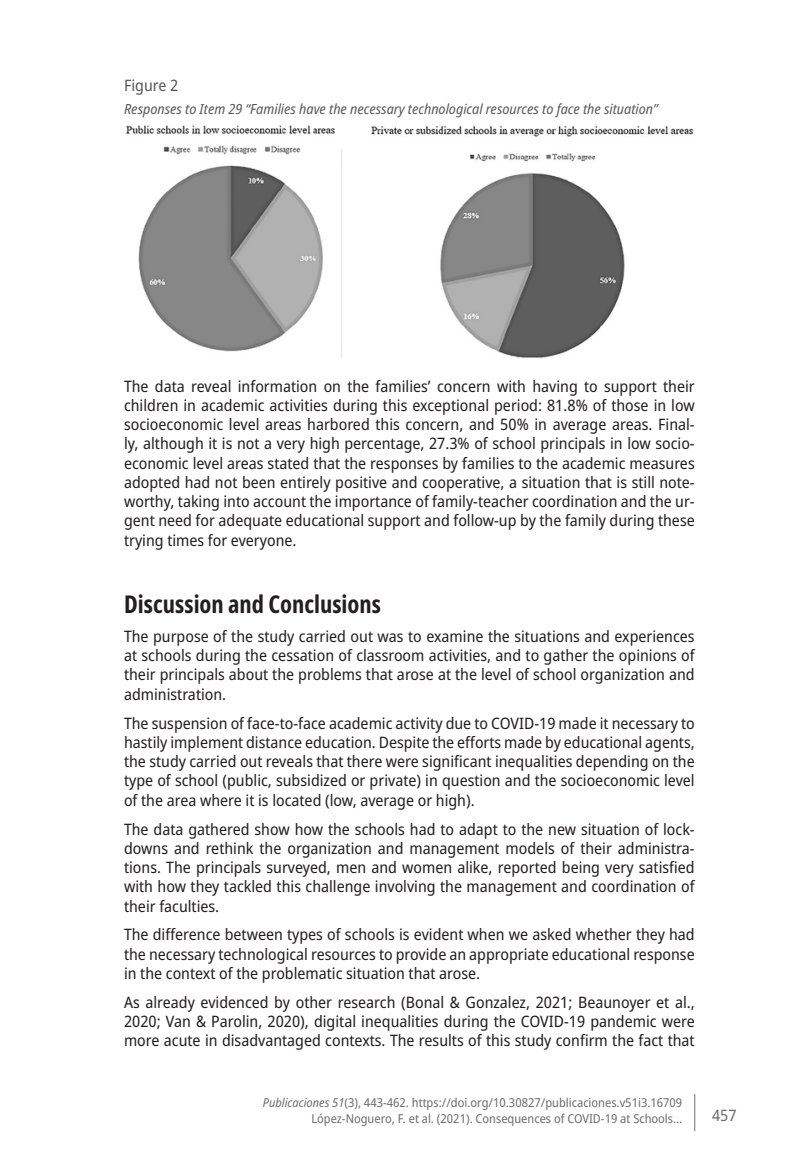
<style>
.page{position:relative;width:794px;height:1166px;background:#fff}
.page>*{position:absolute;margin:0;border:0;box-sizing:border-box;transform-origin:0 0}
.sps_tit_secc_1{font:700 extra-condensed 24.5px "Noto Sans";color:#231f20}
.t1{font:semi-condensed 15.75px/19.2px "Noto Sans";color:#231f20;text-align:justify}
.sps_figuras_num{font:semi-condensed 15.75px "Noto Sans";color:#57585a}
.t2{font:semi-condensed 15.75px "Noto Sans";color:#6c6d70}
.sps_figuras_titulo{font:italic semi-condensed 14px "Noto Sans";color:#57585a}
.t3{font:semi-condensed 12.25px/15.8px "Noto Sans";color:#6c6d70;text-align:right}
.s1{font-style:italic}
</style>
<div class="page">
<hr style="left:694px;top:1094px;width:1px;height:37px;background:#6c6d70">
<img style="left:125px;top:125px;width:569px;height:233px">
<p class="sps_figuras_num" style="left:124px;top:75px;width:56px">Figure 2</p>
<p class="sps_figuras_titulo" style="left:124px;top:99px;width:535px">Responses to Item 29 “Families have the necessary technological resources to face the situation”</p>
<p class="t1" style="left:124px;top:377px;width:572px">The data reveal information on the families’ concern with having to support their children in academic activities during this exceptional period: 81.8% of those in low socioeconomic level areas harbored this concern, and 50% in average areas. Final&shy;ly, although it is not a very high percentage, 27.3% of school principals in low socio&shy;economic level areas stated that the responses by families to the academic measures adopted had not been entirely positive and cooperative, a situation that is still note&shy;worthy, taking into account the importance of family-teacher coordination and the ur&shy;gent need for adequate educational support and follow-up by the family during these trying times for everyone.</p>
<p class="sps_tit_secc_1" style="left:124px;top:586px;width:258px">Discussion and Conclusions</p>
<p class="t1" style="left:124px;top:627px;width:572px">The purpose of the study carried out was to examine the situations and experiences at schools during the cessation of classroom activities, and to gather the opinions of their principals about the problems that arose at the level of school organization and administration.</p>
<p class="t1" style="left:124px;top:714px;width:572px">The suspension of face-to-face academic activity due to COVID-19 made it necessary to hastily implement distance education. Despite the efforts made by educational agents, the study carried out reveals that there were significant inequalities depending on the type of school (public, subsidized or private) in question and the socioeconomic level of the area where it is located (low, average or high).</p>
<p class="t1" style="left:124px;top:819px;width:572px">The data gathered show how the schools had to adapt to the new situation of lock&shy;downs and rethink the organization and management models of their administra&shy;tions. The principals surveyed, men and women alike, reported being very satisfied with how they tackled this challenge involving the management and coordination of their faculties.</p>
<p class="t1" style="left:124px;top:925px;width:572px">The difference between types of schools is evident when we asked whether they had the necessary technological resources to provide an appropriate educational response in the context of the problematic situation that arose.</p>
<p class="t1" style="left:124px;top:993px;width:572px">As already evidenced by other research (Bonal &amp; Gonzalez, 2021; Beaunoyer et al., 2020; Van &amp; Parolin, 2020), digital inequalities during the COVID-19 pandemic were more acute in disadvantaged contexts. The results of this study confirm the fact that</p>
<p class="t3" style="left:263px;top:1095px;width:421px"><span class="s1">Publicaciones 51</span>(3), 443-462. https://doi.org/10.30827/publicaciones.v51i3.16709<br>López-Noguero, F. et al. (2021). Consequences of COVID-19 at Schools…</p>
<p class="t2" style="left:712px;top:1104px;width:26px">457</p>
</div>
